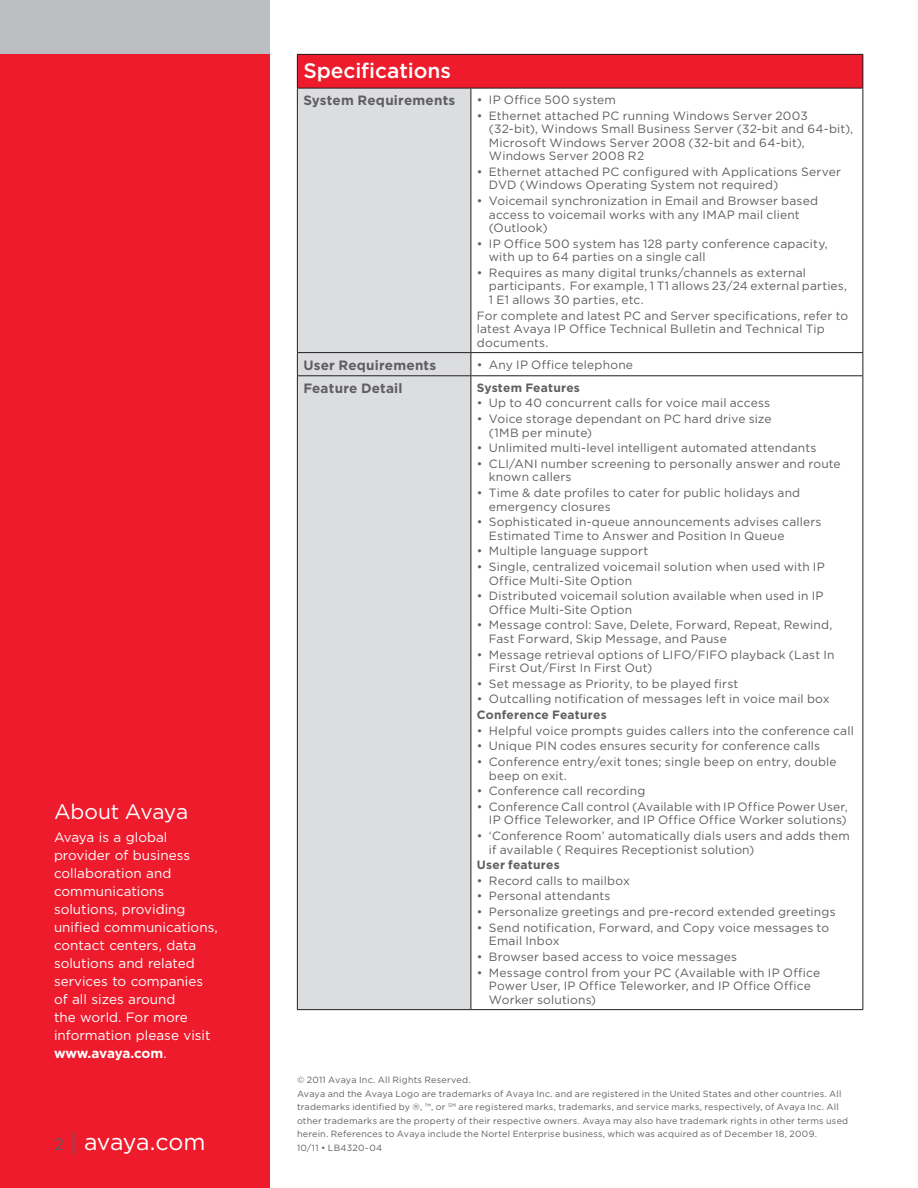
<style>
.page{position:relative;width:918px;height:1188px;background:#fff}
.page>*{position:absolute;margin:0;border:0;box-sizing:border-box;transform-origin:0 0}
.t1{font:23.25px "Gotham";letter-spacing:-.015em;color:#fff}
.Table_Header{font:500 21px "Gotham";color:#fff}
.Boilerplate_Head{font:21px "Gotham";letter-spacing:-.01em;color:#fff}
.Boilerplate_Copy{font:13.5px/18px "Gotham";color:#fff}
.Table_Copy{font:700 13.5px "Gotham";letter-spacing:.015em;color:#5f5f62}
.table_bullet{font:12px/13.5px "Gotham";letter-spacing:.015em;color:#5f5f62}
.table_bullet-2{font:700 12px "Gotham";letter-spacing:.015em;color:#5f5f62}
.Legal{font:9px/13.5px "Gotham";letter-spacing:.025em;color:#5f5f62}
.s1{font-weight:700}
.s2{font-size:16.5px;color:#5f5f62}
.s3{color:#5f5f62}
</style>
<div class="page">
<div style="left:0;top:0;width:270px;height:1188px;background:#ee1b2c"></div>
<div style="left:297px;top:54px;width:566px;height:34px;background:#ee1b2c"></div>
<div style="left:298px;top:89px;width:173px;height:920px;background:#dcdddf"></div>
<hr style="left:297px;top:88px;width:1px;height:264px;background:#231f20">
<hr style="left:471px;top:88px;width:1px;height:264px;background:#231f20">
<hr style="left:862px;top:88px;width:1px;height:264px;background:#231f20">
<hr style="left:297px;top:352px;width:174px;height:1px;background:#231f20">
<svg style="left:297px;top:353px;width:1px;height:22px"></svg>
<hr style="left:471px;top:352px;width:392px;height:1px;background:#231f20">
<svg style="left:471px;top:353px;width:1px;height:22px"></svg>
<svg style="left:862px;top:353px;width:1px;height:22px"></svg>
<hr style="left:297px;top:375px;width:174px;height:1px;background:#231f20">
<hr style="left:297px;top:376px;width:1px;height:633px;background:#231f20">
<hr style="left:471px;top:375px;width:392px;height:1px;background:#231f20">
<hr style="left:471px;top:376px;width:1px;height:633px;background:#231f20">
<hr style="left:862px;top:376px;width:1px;height:633px;background:#231f20">
<hr style="left:297px;top:1009px;width:174px;height:1px;background:#231f20">
<hr style="left:471px;top:1009px;width:392px;height:1px;background:#231f20">
<hr style="left:297px;top:54px;width:174px;height:1px;background:#231f20">
<hr style="left:297px;top:55px;width:1px;height:33px;background:#231f20">
<hr style="left:471px;top:54px;width:392px;height:1px;background:#231f20">
<hr style="left:862px;top:55px;width:1px;height:33px;background:#231f20">
<hr style="left:297px;top:88px;width:174px;height:1px;background:#231f20">
<hr style="left:471px;top:88px;width:392px;height:1px;background:#231f20">
<div style="left:0;top:0;width:270px;height:54px;background:#bcbdc0"></div>
<p class="Boilerplate_Head" style="left:54px;top:800px;width:136px">About Avaya</p>
<p class="Boilerplate_Copy" style="left:54px;top:828px;width:165px">Avaya is a global provider of business collaboration and communications solutions, providing unified communications, contact centers, data solutions and related services to companies of all sizes around<br>the world. For more information please visit <span class="s1">www.avaya.com</span>.</p>
<h1 class="t1" style="left:54px;top:1129px;width:153px"><span class="s2">2</span> <span class="s3">|</span> avaya.com</h1>
<p class="Table_Header" style="left:303px;top:59px;width:149px">Specifications</p>
<p class="Table_Copy" style="left:303px;top:93px;width:153px">System Requirements</p>
<p class="table_bullet" style="left:477px;top:93px;width:140px">• IP Office 500 system</p>
<p class="table_bullet" style="left:489px;top:109px;width:366px;text-indent:-12px">• Ethernet attached PC running Windows Server 2003 (32-bit), Windows Small Business Server (32-bit and 64-bit), Microsoft Windows Server 2008 (32-bit and 64-bit), Windows Server 2008 R2</p>
<p class="table_bullet" style="left:489px;top:165px;width:354px;text-indent:-12px">• Ethernet attached PC configured with Applications Server<br>DVD (Windows Operating System not required)</p>
<p class="table_bullet" style="left:489px;top:194px;width:331px;text-indent:-12px">• Voicemail synchronization in Email and Browser based access to voicemail works with any IMAP mail client (Outlook)</p>
<p class="table_bullet" style="left:489px;top:237px;width:341px;text-indent:-12px">• IP Office 500 system has 128 party conference capacity, with up to 64 parties on a single call</p>
<p class="table_bullet" style="left:489px;top:266px;width:360px;text-indent:-12px">• Requires as many digital trunks/channels as external participants. For example, 1 T1 allows 23/24 external parties,<br>1 E1 allows 30 parties, etc.</p>
<p class="table_bullet" style="left:477px;top:308px;width:373px">For complete and latest PC and Server specifications, refer to latest Avaya IP Office Technical Bulletin and Technical Tip documents.</p>
<p class="Table_Copy" style="left:303px;top:357px;width:134px">User Requirements</p>
<p class="table_bullet" style="left:477px;top:357px;width:158px">• Any IP Office telephone</p>
<p class="Table_Copy" style="left:303px;top:380px;width:101px">Feature Detail</p>
<p class="table_bullet-2" style="left:477px;top:381px;width:104px">System Features</p>
<p class="table_bullet" style="left:477px;top:396px;width:295px">• Up to 40 concurrent calls for voice mail access</p>
<p class="table_bullet" style="left:489px;top:412px;width:284px;text-indent:-12px">• Voice storage dependant on PC hard drive size (1MB per minute)</p>
<p class="table_bullet" style="left:477px;top:441px;width:341px">• Unlimited multi-level intelligent automated attendants</p>
<p class="table_bullet" style="left:489px;top:457px;width:353px;text-indent:-12px">• CLI/ANI number screening to personally answer and route known callers</p>
<p class="table_bullet" style="left:489px;top:486px;width:313px;text-indent:-12px">• Time &amp; date profiles to cater for public holidays and emergency closures</p>
<p class="table_bullet" style="left:489px;top:515px;width:334px;text-indent:-12px">• Sophisticated in-queue announcements advises callers<br>Estimated Time to Answer and Position In Queue</p>
<p class="table_bullet" style="left:477px;top:544px;width:173px">• Multiple language support</p>
<p class="table_bullet" style="left:489px;top:560px;width:337px;text-indent:-12px">• Single, centralized voicemail solution when used with IP<br>Office Multi-Site Option</p>
<p class="table_bullet" style="left:489px;top:589px;width:336px;text-indent:-12px">• Distributed voicemail solution available when used in IP<br>Office Multi-Site Option</p>
<p class="table_bullet" style="left:489px;top:618px;width:345px;text-indent:-12px">• Message control: Save, Delete, Forward, Repeat, Rewind,<br>Fast Forward, Skip Message, and Pause</p>
<p class="table_bullet" style="left:489px;top:647px;width:347px;text-indent:-12px">• Message retrieval options of LIFO/FIFO playback (Last In<br>First Out/First In First Out)</p>
<p class="table_bullet" style="left:477px;top:677px;width:263px">• Set message as Priority, to be played first</p>
<p class="table_bullet" style="left:477px;top:692px;width:354px">• Outcalling notification of messages left in voice mail box</p>
<p class="table_bullet-2" style="left:477px;top:708px;width:131px">Conference Features</p>
<p class="table_bullet" style="left:477px;top:724px;width:379px">• Helpful voice prompts guides callers into the conference call</p>
<p class="table_bullet" style="left:477px;top:739px;width:345px">• Unique PIN codes ensures security for conference calls</p>
<p class="table_bullet" style="left:489px;top:755px;width:349px;text-indent:-12px">• Conference entry/exit tones; single beep on entry, double beep on exit.</p>
<p class="table_bullet" style="left:477px;top:784px;width:170px">• Conference call recording</p>
<p class="table_bullet" style="left:477px;top:800px;width:372px;text-align:right">• Conference Call control (Available with IP Office Power User,<br>IP Office Teleworker, and IP Office Office Worker solutions)</p>
<p class="table_bullet" style="left:489px;top:829px;width:363px;text-indent:-12px">• ‘Conference Room’ automatically dials users and adds them if available ( Requires Receptionist solution)</p>
<p class="table_bullet-2" style="left:477px;top:858px;width:84px">User features</p>
<p class="table_bullet" style="left:477px;top:874px;width:155px">• Record calls to mailbox</p>
<p class="table_bullet" style="left:477px;top:889px;width:135px">• Personal attendants</p>
<p class="table_bullet" style="left:477px;top:905px;width:360px">• Personalize greetings and pre-record extended greetings</p>
<p class="table_bullet" style="left:489px;top:921px;width:342px;text-indent:-12px">• Send notification, Forward, and Copy voice messages to<br>Email Inbox</p>
<p class="table_bullet" style="left:477px;top:950px;width:262px">• Browser based access to voice messages</p>
<p class="table_bullet" style="left:489px;top:965px;width:333px;text-indent:-12px">• Message control from your PC (Available with IP Office<br>Power User, IP Office Teleworker, and IP Office Office<br>Worker solutions)</p>
<p class="Legal" style="left:297px;top:1073px;width:175px">© 2011 Avaya Inc. All Rights Reserved.</p>
<p class="Legal" style="left:297px;top:1086px;width:553px">Avaya and the Avaya Logo are trademarks of Avaya Inc. and are registered in the United States and other countries. All trademarks identified by ®, ™, or <sup>SM</sup> are registered marks, trademarks, and service marks, respectively, of Avaya Inc. All other trademarks are the property of their respective owners. Avaya may also have trademark rights in other terms used herein. References to Avaya include the Nortel Enterprise business, which was acquired as of December 18, 2009.</p>
<p class="Legal" style="left:297px;top:1140px;width:87px">10/11 • LB4320-04</p>
</div>
